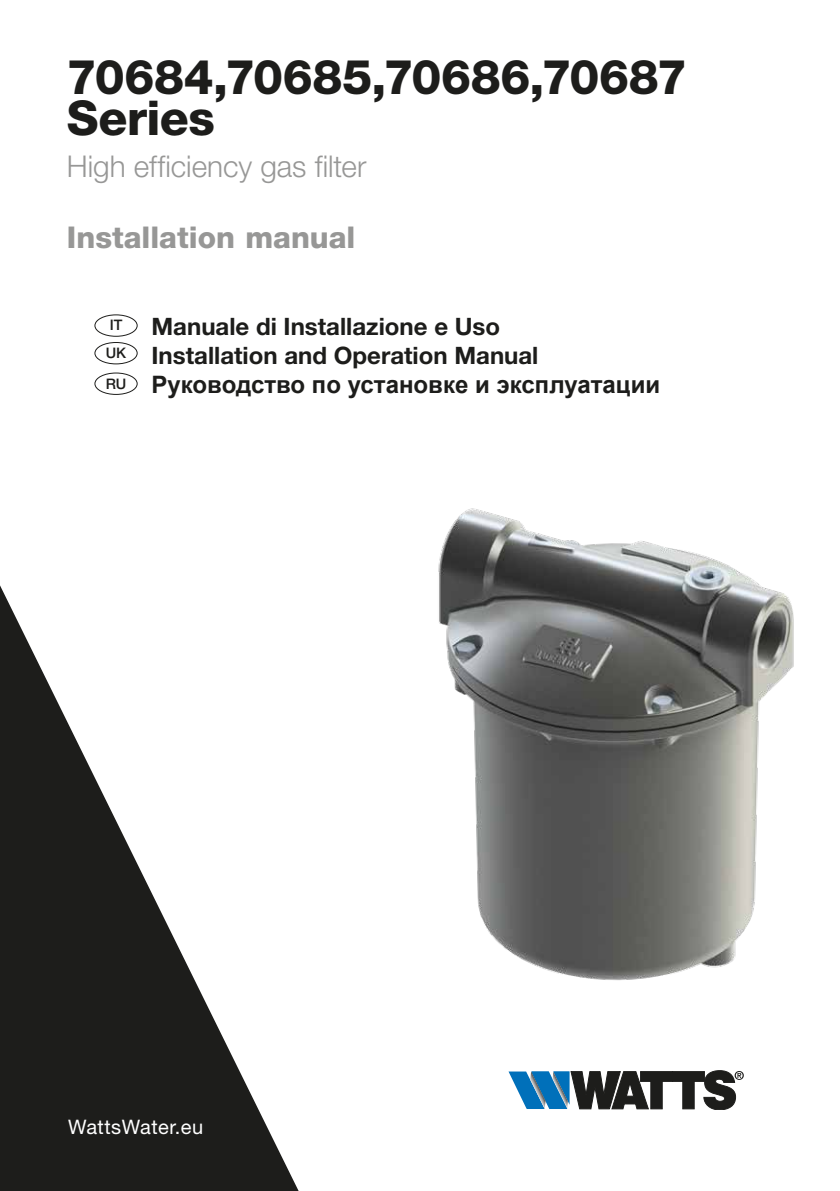
<style>
.page{position:relative;width:840px;height:1191px;background:#fff}
.page>*{position:absolute;margin:0;border:0;box-sizing:border-box;transform-origin:0 0}
.t1{font:800 48px/41.6px "Helvetica Neue LT Std";letter-spacing:-.01em;color:#1d1d1b}
.t2{font:300 30px "Helvetica Neue LT Std";color:#979796}
.t3{font:800 30px "Helvetica Neue LT Std";color:#979796}
.t4{font:700 24px/28.8px "Helvetica Neue LT Std";color:#1d1d1b}
.t5{font:700 24px "Arial";color:#1d1d1b}
.t6{font:20px "Helvetica Neue LT Std";letter-spacing:.025em;color:#fff}
.t7{font:500 14.6px/28px "Helvetica Neue LT Std";color:#1d1d1b}
</style>
<div class="page">
<svg style="left:508px;top:1070px;width:235px;height:40px"></svg>
<svg style="left:0;top:1022px;width:299px;height:169px;background:#3c3c3b"></svg>
<div style="left:95px;top:314px;width:42px;height:22px;border:1px solid #1d1d1b;border-radius:50%"></div>
<div style="left:95px;top:342px;width:42px;height:22px;border:1px solid #1d1d1b;border-radius:50%"></div>
<div style="left:95px;top:373px;width:42px;height:22px;border:1px solid #1d1d1b;border-radius:50%"></div>
<img style="left:0;top:508px;width:794px;height:514px">
<h1 class="t1" style="left:67px;top:56px;width:621px">70684,70685,70686,70687<br>Series</h1>
<p class="t2" style="left:67px;top:148px;width:301px">High efficiency gas filter</p>
<p class="t3" style="left:67px;top:219px;width:290px">Installation manual</p>
<p class="t7" style="left:106px;top:311px;width:22px">IT<br>UK</p>
<p class="t7" style="left:106px;top:369px;width:22px">RU</p>
<p class="t4" style="left:151px;top:312px;width:388px">Manuale di Installazione e Uso<br>Installation and Operation Manual</p>
<p class="t5" style="left:151px;top:367px;width:510px">Руководство по установке и эксплуатации</p>
<p class="t6" style="left:68px;top:1115px;width:136px">WattsWater.eu</p>
</div>
